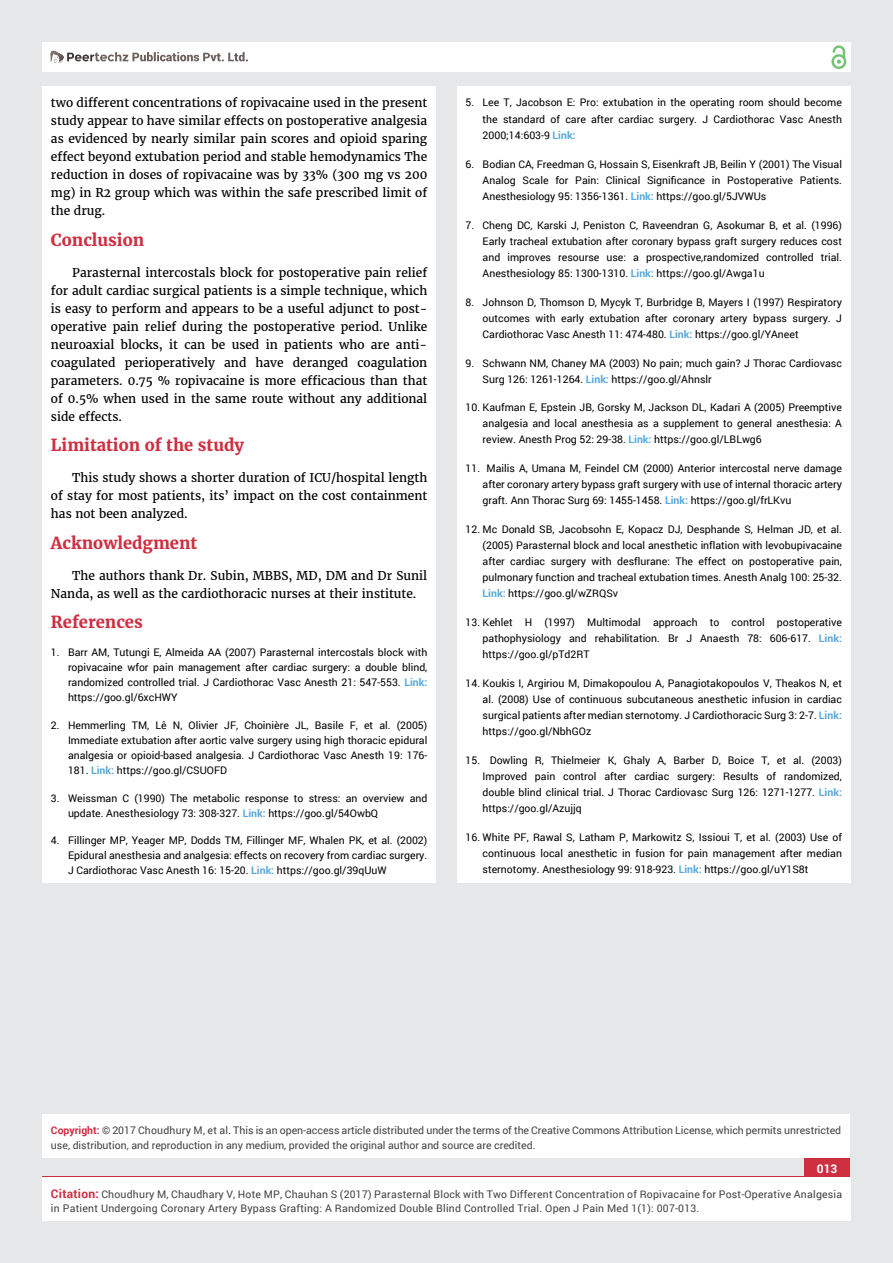
<style>
.page{position:relative;width:893px;height:1263px;background:#e6e7e8}
.page>*{position:absolute;margin:0;border:0;box-sizing:border-box;transform-origin:0 0}
.t1{font:700 16.5px "Merriweather";color:#cf2e41}
.t2{font:12px/18px "Merriweather";color:#000;text-align:justify}
.t3{font:700 12px "Roboto";color:#fff}
.t4{font:10.5px/16px "Roboto";color:#000;text-align:justify}
.t5{font:10.5px/13.5px "Roboto";letter-spacing:.02em;color:#414042}
.t6{font:10.5px/15px "Roboto";color:#414042}
.s1{font-weight:700;color:#56a8dd}
.s2{font-weight:700;color:#cf2e41}
.s3{color:#0e0e0e}
.s4{font-weight:700;font-size:12px;color:#cf2e41}
</style>
<div class="page">
<div style="left:42px;top:43px;width:808px;height:29px;background:#fff"></div>
<div style="left:831px;top:54px;width:15px;height:15px;border:2px solid #74c273;border-radius:50%"></div>
<svg style="left:831px;top:45px;width:15px;height:19px"></svg>
<div style="left:804px;top:1157px;width:46px;height:43px;background:#cf2e41"></div>
<svg style="left:49px;top:50px;width:199px;height:14px"></svg>
<div style="left:42px;top:1177px;width:809px;height:43px;background:#fff"></div>
<div style="left:42px;top:1115px;width:808px;height:43px;background:#fff"></div>
<div style="left:42px;top:87px;width:394px;height:796px;background:#fff"></div>
<div style="left:457px;top:87px;width:393px;height:796px;background:#fff"></div>
<p class="t2" style="left:51px;top:94px;width:378px">two different concentrations of ropivacaine used in the present study appear to have similar effects on postoperative analgesia as evidenced by nearly similar pain scores and opioid sparing effect beyond extubation period and stable hemodynamics The reduction in doses of ropivacaine was by 33% (300 mg vs 200 mg) in R2 group which was within the safe prescribed limit of the drug.</p>
<h1 class="t1" style="left:51px;top:230px;width:95px">Conclusion</h1>
<p class="t2" style="left:51px;top:263px;width:378px;text-indent:21px">Parasternal intercostals block for postoperative pain relief for adult cardiac surgical patients is a simple technique, which is easy to perform and appears to be a useful adjunct to post&shy;operative pain relief during the postoperative period. Unlike neuroaxial blocks, it can be used in patients who are anti&shy;coagulated perioperatively and have deranged coagulation parameters. 0.75 % ropivacaine is more efficacious than that of 0.5% when used in the same route without any additional side effects.</p>
<h1 class="t1" style="left:51px;top:435px;width:194px">Limitation of the study</h1>
<p class="t2" style="left:51px;top:469px;width:378px;text-indent:21px">This study shows a shorter duration of ICU/hospital length of stay for most patients, its’ impact on the cost containment has not been analyzed.</p>
<h1 class="t1" style="left:51px;top:533px;width:148px">Acknowledgment</h1>
<p class="t2" style="left:51px;top:566px;width:378px;text-indent:21px">The authors thank Dr. Subin, MBBS, MD, DM and Dr Sunil<br>Nanda, as well as the cardiothoracic nurses at their institute.</p>
<h1 class="t1" style="left:51px;top:612px;width:93px">References</h1>
<p class="t4" style="left:68px;top:645px;width:361px;line-height:15px;text-indent:-17px">1. Barr AM, Tutungi E, Almeida AA (2007) Parasternal intercostals block with ropivacaine wfor pain management after cardiac surgery: a double blind, randomized controlled trial. J Cardiothorac Vasc Anesth 21: 547-553. <span class="s1">Link: </span>https://goo.gl/6xcHWY</p>
<p class="t4" style="left:68px;top:717px;width:361px;line-height:15px;text-indent:-17px">2. Hemmerling TM, Lê N, Olivier JF, Choinière JL, Basile F, et al. (2005)<br>Immediate extubation after aortic valve surgery using high thoracic epidural analgesia or opioid-based analgesia. J Cardiothorac Vasc Anesth 19: 176- 181. <span class="s1">Link:</span> https://goo.gl/CSUOFD</p>
<p class="t4" style="left:68px;top:790px;width:361px;line-height:15px;text-indent:-17px">3. Weissman C (1990) The metabolic response to stress: an overview and update. Anesthesiology 73: 308-327. <span class="s1">Link:</span> https://goo.gl/54OwbQ</p>
<p class="t4" style="left:68px;top:833px;width:361px;line-height:15px;text-indent:-17px">4. Fillinger MP, Yeager MP, Dodds TM, Fillinger MF, Whalen PK, et al. (2002)<br>Epidural anesthesia and analgesia: effects on recovery from cardiac surgery.<br>J Cardiothorac Vasc Anesth 16: 15-20. <span class="s1">Link:</span> https://goo.gl/39qUuW</p>
<p class="t4" style="left:483px;top:94px;width:361px;text-indent:-17px">5. Lee T, Jacobson E: Pro: extubation in the operating room should become the standard of care after cardiac surgery. J Cardiothorac Vasc Anesth 2000;14:603-9 <span class="s1">Link:</span></p>
<p class="t4" style="left:483px;top:156px;width:361px;text-indent:-17px">6. Bodian CA, Freedman G, Hossain S, Eisenkraft JB, Beilin Y (2001) The Visual Analog Scale for Pain: Clinical Significance in Postoperative Patients.<br>Anesthesiology 95: 1356-1361. <span class="s1">Link:</span> https://goo.gl/5JVWUs</p>
<p class="t4" style="left:483px;top:217px;width:361px;text-indent:-17px">7. Cheng DC, Karski J, Peniston C, Raveendran G, Asokumar B, et al. (1996)<br>Early tracheal extubation after coronary bypass graft surgery reduces cost and improves resourse use: a prospective,randomized controlled trial.<br>Anesthesiology 85: 1300-1310. <span class="s1">Link:</span> https://goo.gl/Awga1u</p>
<p class="t4" style="left:483px;top:294px;width:361px;text-indent:-17px">8. Johnson D, Thomson D, Mycyk T, Burbridge B, Mayers I (1997) Respiratory outcomes with early extubation after coronary artery bypass surgery. J Cardiothorac Vasc Anesth 11: 474-480. <span class="s1">Link:</span> https://goo.gl/YAneet</p>
<p class="t4" style="left:483px;top:354px;width:361px;text-indent:-17px">9. Schwann NM, Chaney MA (2003) No pain; much gain? J Thorac Cardiovasc<br>Surg 126: 1261-1264. <span class="s1">Link:</span> https://goo.gl/Ahnslr</p>
<p class="t4" style="left:483px;top:399px;width:361px;text-indent:-17px">10. Kaufman E, Epstein JB, Gorsky M, Jackson DL, Kadari A (2005) Preemptive analgesia and local anesthesia as a supplement to general anesthesia: A review. Anesth Prog 52: 29-38. <span class="s1">Link:</span> https://goo.gl/LBLwg6</p>
<p class="t4" style="left:483px;top:460px;width:361px;text-indent:-17px">11. Mailis A, Umana M, Feindel CM (2000) Anterior intercostal nerve damage after coronary artery bypass graft surgery with use of internal thoracic artery graft. Ann Thorac Surg 69: 1455-1458. <span class="s1">Link:</span> https://goo.gl/frLKvu</p>
<p class="t4" style="left:483px;top:521px;width:361px;text-indent:-17px">12. Mc Donald SB, Jacobsohn E, Kopacz DJ, Desphande S, Helman JD, et al. (2005) Parasternal block and local anesthetic inflation with levobupivacaine after cardiac surgery with desflurane: The effect on postoperative pain, pulmonary function and tracheal extubation times. Anesth Analg 100: 25-32.<br><span class="s1">Link:</span> https://goo.gl/wZRQSv</p>
<p class="t4" style="left:483px;top:614px;width:361px;text-indent:-17px">13. Kehlet H (1997) Multimodal approach to control postoperative pathophysiology and rehabilitation. Br J Anaesth 78: 606-617. <span class="s1">Link: </span>https://goo.gl/pTd2RT</p>
<p class="t4" style="left:483px;top:675px;width:361px;text-indent:-17px">14. Koukis I, Argiriou M, Dimakopoulou A, Panagiotakopoulos V, Theakos N, et al. (2008) Use of continuous subcutaneous anesthetic infusion in cardiac surgical patients after median sternotomy. J Cardiothoracic Surg 3: 2-7. <span class="s1">Link: </span>https://goo.gl/NbhGOz</p>
<p class="t4" style="left:483px;top:752px;width:361px;text-indent:-17px">15. Dowling R, Thielmeier K, Ghaly A, Barber D, Boice T, et al. (2003)<br>Improved pain control after cardiac surgery: Results of randomized, double blind clinical trial. J Thorac Cardiovasc Surg 126: 1271-1277. <span class="s1">Link: </span>https://goo.gl/Azujjq</p>
<p class="t4" style="left:483px;top:829px;width:361px;text-indent:-17px">16. White PF, Rawal S, Latham P, Markowitz S, Issioui T, et al. (2003) Use of continuous local anesthetic in fusion for pain management after median sternotomy. Anesthesiology 99: 918-923. <span class="s1">Link:</span> https://goo.gl/uY1S8t</p>
<p class="t6" style="left:51px;top:1123px;width:792px"><span class="s2">Copyright:</span> © 2017 Choudhury M, et al<span class="s3">.</span> This is an open-access article distributed under the terms of the Creative Commons Attribution License, which permits unrestricted use, distribution, and reproduction in any medium, provided the original author and source are credited.</p>
<p class="t3" style="left:817px;top:1161px;width:22px">013</p>
<p class="t5" style="left:51px;top:1188px;width:793px"><span class="s4">Citation:</span> Choudhury M, Chaudhary V, Hote MP, Chauhan S (2017) Parasternal Block with Two Different Concentration of Ropivacaine for Post-Operative Analgesia in Patient Undergoing Coronary Artery Bypass Grafting: A Randomized Double Blind Controlled Trial. Open J Pain Med 1(1): 007-013.</p>
</div>
